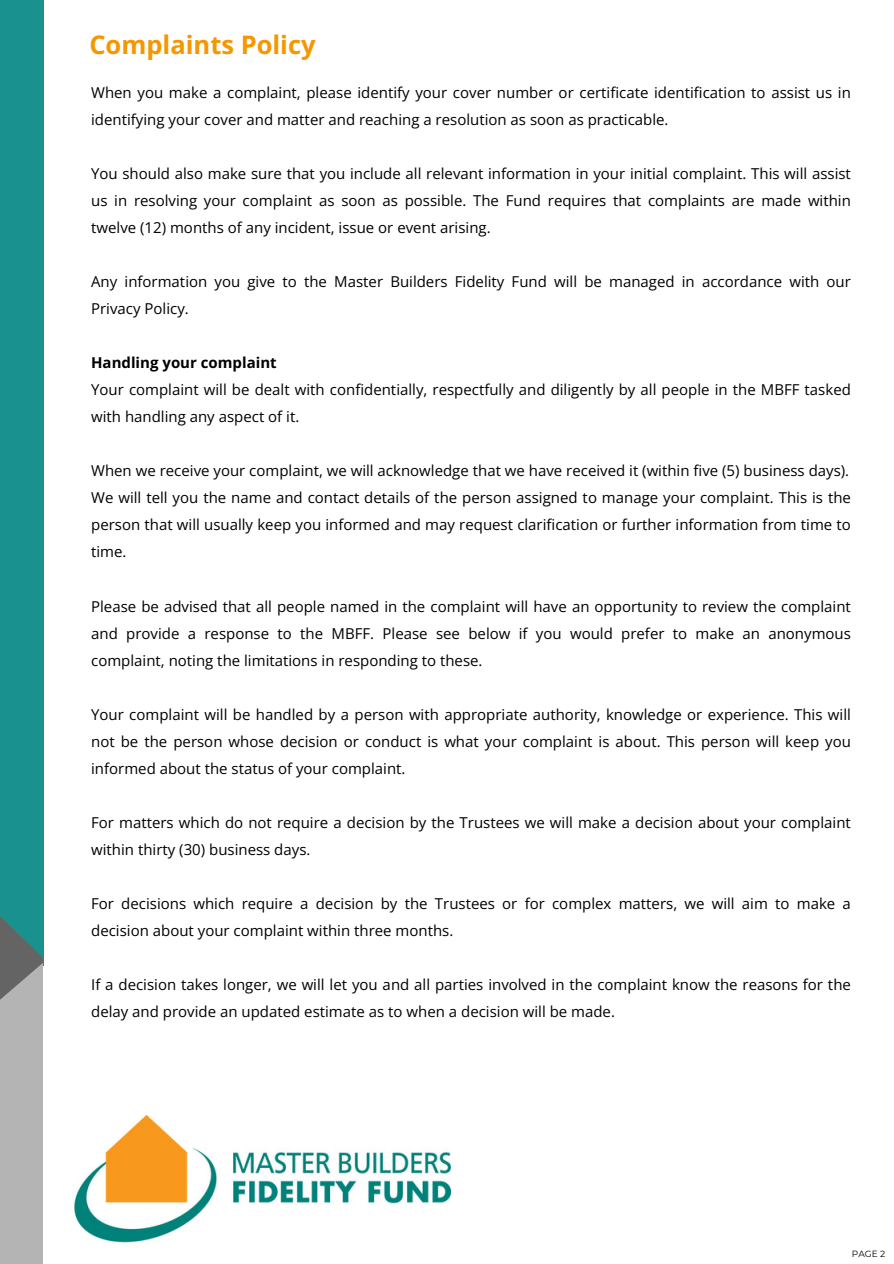
<style>
.page{position:relative;width:894px;height:1264px;background:#fff}
.page>*{position:absolute;margin:0;border:0;box-sizing:border-box;transform-origin:0 0}
.t1{font:700 25.5px "Open Sans";color:#f49700}
.t2{font:15px/27px "Open Sans";color:#000}
.t3{font:9px "Montserrat";color:#000}
.s1{font-weight:700}
</style>
<div class="page">
<div style="left:0;top:0;width:43px;height:966px;background:#19918e"></div>
<svg style="left:0;top:916px;width:43px;height:347px;background:#a0a7a7"></svg>
<img style="left:74px;top:1115px;width:377px;height:128px">
<h2 class="t1" style="left:89px;top:27px;width:228px">Complaints Policy</h2>
<p class="t2" style="left:91px;top:79px;width:761px">When you make a complaint, please identify your cover number or certificate identification to assist us in identifying your cover and matter and reaching a resolution as soon as practicable.</p>
<p class="t2" style="left:91px;top:160px;width:761px;text-align:justify">You should also make sure that you include all relevant information in your initial complaint. This will assist us in resolving your complaint as soon as possible. The Fund requires that complaints are made within twelve (12) months of any incident, issue or event arising.</p>
<p class="t2" style="left:91px;top:268px;width:761px">Any information you give to the Master Builders Fidelity Fund will be managed in accordance with our<br>Privacy Policy.</p>
<h1 class="t2" style="left:91px;top:349px;width:761px"><span class="s1">Handling your complaint<br></span>Your complaint will be dealt with confidentially, respectfully and diligently by all people in the MBFF tasked with handling any aspect of it.</h1>
<h2 class="t2" style="left:91px;top:457px;width:761px;text-align:justify">When we receive your complaint, we will acknowledge that we have received it (within five (5) business days).<br>We will tell you the name and contact details of the person assigned to manage your complaint. This is the person that will usually keep you informed and may request clarification or further information from time to time.</h2>
<h2 class="t2" style="left:91px;top:592px;width:761px;text-align:justify">Please be advised that all people named in the complaint will have an opportunity to review the complaint and provide a response to the MBFF. Please see below if you would prefer to make an anonymous complaint, noting the limitations in responding to these.</h2>
<h2 class="t2" style="left:91px;top:700px;width:761px;text-align:justify">Your complaint will be handled by a person with appropriate authority, knowledge or experience. This will not be the person whose decision or conduct is what your complaint is about. This person will keep you informed about the status of your complaint.</h2>
<h2 class="t2" style="left:91px;top:808px;width:761px">For matters which do not require a decision by the Trustees we will make a decision about your complaint within thirty (30) business days.</h2>
<h2 class="t2" style="left:91px;top:889px;width:761px">For decisions which require a decision by the Trustees or for complex matters, we will aim to make a decision about your complaint within three months.</h2>
<h2 class="t2" style="left:91px;top:970px;width:761px">If a decision takes longer, we will let you and all parties involved in the complaint know the reasons for the delay and provide an updated estimate as to when a decision will be made.</h2>
<h2 class="t3" style="left:851px;top:1247px;width:35px">PAGE 2</h2>
</div>
